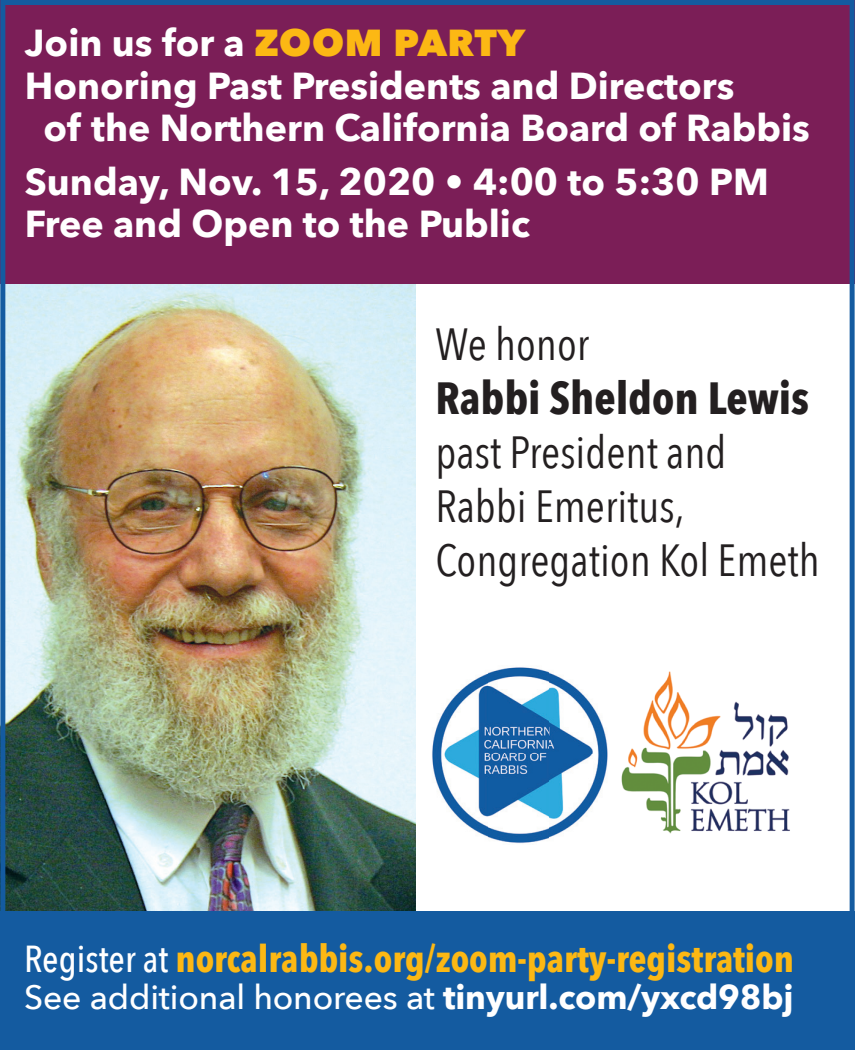
<style>
.page{position:relative;width:855px;height:1050px;background:#fff}
.page>*{position:absolute;margin:0;border:0;box-sizing:border-box;transform-origin:0 0}
.t1{font:45px/54px "Avenir Next Condensed";color:#231f20}
.t2{font:700 45px "Avenir Next Condensed";color:#231f20}
.t3{font:700 37.5px/42.5px "Avenir Next";color:#fff}
.t4{font:700 37.5px "Avenir Next Condensed";color:#fcb814}
.t5{font:500 33.75px "Avenir Next";letter-spacing:-.005em;color:#fff}
.s1{font-weight:800;color:#fcb814}
.s2{font-weight:500;color:#fff}
.s3{font-weight:700}
</style>
<div class="page">
<img style="left:0;top:0;width:855px;height:1049px">
<p class="t3" style="left:25px;top:21px;width:502px">Join us for a <span class="s1">ZOOM PARTY</span></p>
<p class="t3" style="left:25px;top:64px;width:711px">Honoring Past Presidents and Directors</p>
<p class="t3" style="left:44px;top:106px;width:768px">of the Northern California Board of Rabbis</p>
<p class="t3" style="left:25px;top:160px;width:746px">Sunday, Nov. 15, 2020 • 4:00 to 5:30 PM<br>Free and Open to the Public</p>
<p class="t1" style="left:436px;top:315px;width:155px">We honor</p>
<p class="t2" style="left:436px;top:371px;width:375px">Rabbi Sheldon Lewis</p>
<p class="t1" style="left:436px;top:423px;width:386px">past President and<br>Rabbi Emeritus,<br>Congregation Kol Emeth</p>
<p class="t4" style="left:24px;top:935px;width:772px"><span class="s2">Register at</span> norcalrabbis.org/zoom-party-registration</p>
<p class="t5" style="left:24px;top:968px;width:771px">See additional honorees at <span class="s3">tinyurl.com/yxcd98bj</span></p>
</div>
